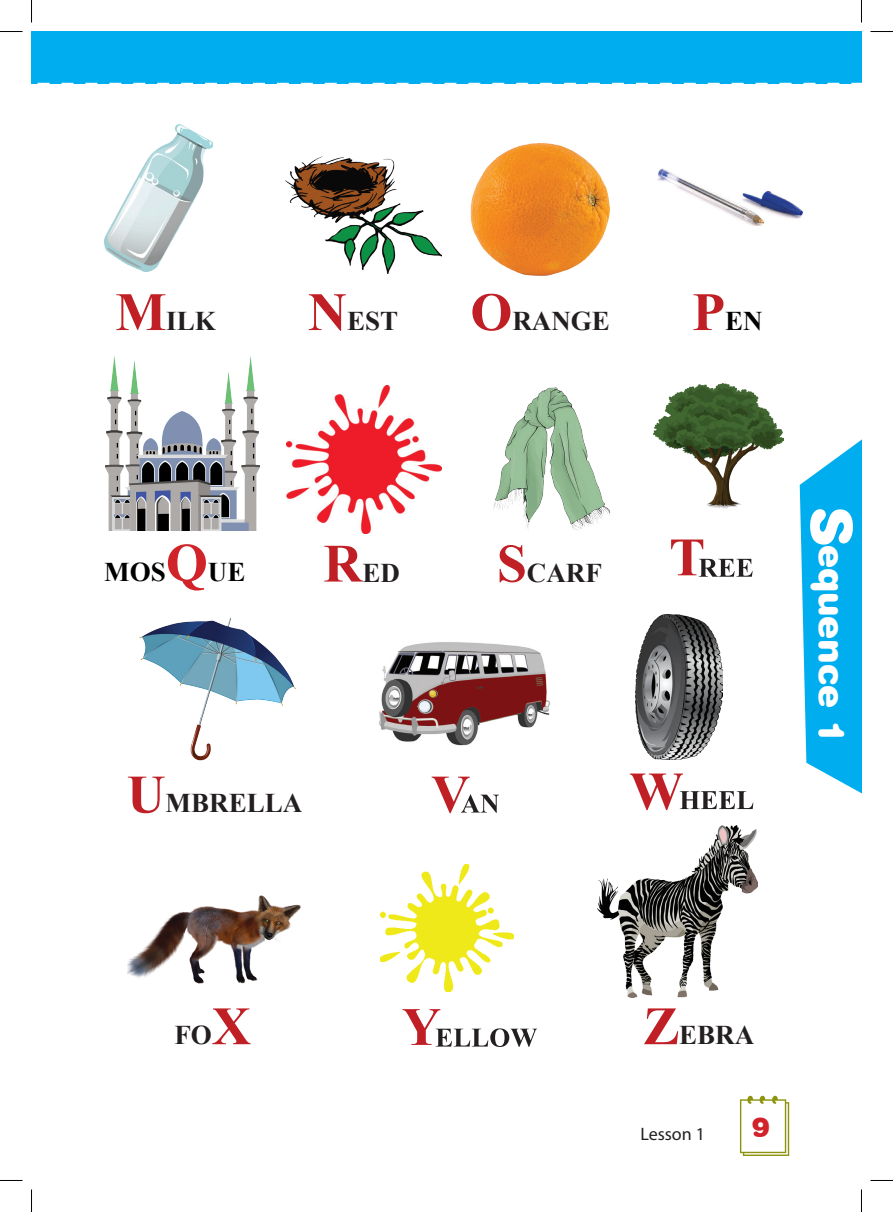
<style>
.page{position:relative;width:893px;height:1212px;background:#fff}
.page>*{position:absolute;margin:0;border:0;box-sizing:border-box;transform-origin:0 0}
.t1{font:700 54px "Times New Roman";color:#c02025}
.t2{font:36px "Swiss 721 BT Black Rounded";color:#fff}
.t3{font:700 27px "Times New Roman";color:#231f20}
.t4{font:700 27px "Times New Roman";color:#000}
.t5{font:27px "Swiss 721 BT Black Rounded";color:#d1232a}
.t6{font:18px "Myriad Pro";color:#231f20}
.s1{font-size:54px;color:#c02025}
.s2{font-size:54px;color:#d1232a}
</style>
<div class="page">
<div style="left:32px;top:32px;width:829px;height:52px;background:#00aeef"></div>
<svg style="left:799px;top:440px;width:62px;height:353px"></svg>
<img style="left:105px;top:124px;width:108px;height:147px">
<img style="left:286px;top:156px;width:155px;height:117px">
<img style="left:470px;top:143px;width:141px;height:133px">
<img style="left:657px;top:169px;width:146px;height:57px">
<img style="left:286px;top:385px;width:155px;height:148px">
<img style="left:493px;top:387px;width:117px;height:144px">
<img style="left:653px;top:383px;width:130px;height:125px">
<img style="left:139px;top:618px;width:157px;height:143px">
<img style="left:379px;top:642px;width:171px;height:104px">
<img style="left:635px;top:614px;width:87px;height:145px">
<img style="left:127px;top:895px;width:174px;height:88px">
<img style="left:597px;top:825px;width:160px;height:172px">
<img style="left:380px;top:864px;width:133px;height:127px">
<img style="left:105px;top:355px;width:154px;height:176px">
<svg style="left:461px;top:794px;width:38px;height:18px"></svg>
<svg style="left:679px;top:791px;width:74px;height:17px"></svg>
<svg style="left:698px;top:558px;width:54px;height:18px"></svg>
<svg style="left:435px;top:1028px;width:102px;height:18px"></svg>
<svg style="left:0;top:31px;width:22px;height:1px"></svg>
<svg style="left:870px;top:31px;width:22px;height:1px"></svg>
<svg style="left:31px;top:0;width:1px;height:22px"></svg>
<svg style="left:31px;top:1189px;width:1px;height:22px"></svg>
<p class="t3" style="left:115px;top:302px;width:102px"><span class="s1">M</span>ILK</p>
<p class="t3" style="left:308px;top:302px;width:92px"><span class="s1">N</span>EST</p>
<p class="t3" style="left:470px;top:302px;width:141px"><span class="s1">O</span>RANGE</p>
<p class="t4" style="left:691px;top:302px;width:72px"><span class="s1">P</span>EN</p>
<p class="t4" style="left:104px;top:553px;width:143px">MOS<span class="s2">Q</span>UE</p>
<p class="t3" style="left:323px;top:553px;width:78px"><span class="s1">R</span>ED</p>
<p class="t3" style="left:496px;top:553px;width:107px"><span class="s1">S</span>CARF</p>
<p class="t1" style="left:669px;top:519px;width:38px">T</p>
<p class="t3" style="left:126px;top:784px;width:177px"><span class="s1">U</span>MBRELLA</p>
<p class="t1" style="left:431px;top:756px;width:40px">V</p>
<p class="t1" style="left:629px;top:753px;width:55px">W</p>
<p class="t2" style="left:853px;top:544px;width:200px;rotate:90deg">equence 1</p>
<p class="t3" style="left:174px;top:1016px;width:78px">FO<span class="s1">X</span></p>
<p class="t1" style="left:402px;top:989px;width:40px">Y</p>
<p class="t3" style="left:642px;top:1016px;width:113px"><span class="s1">Z</span>EBRA</p>
<p class="t6" style="left:640px;top:1122px;width:66px">Lesson 1</p>
<p class="t5" style="left:751px;top:1110px;width:19px">9</p>
</div>
